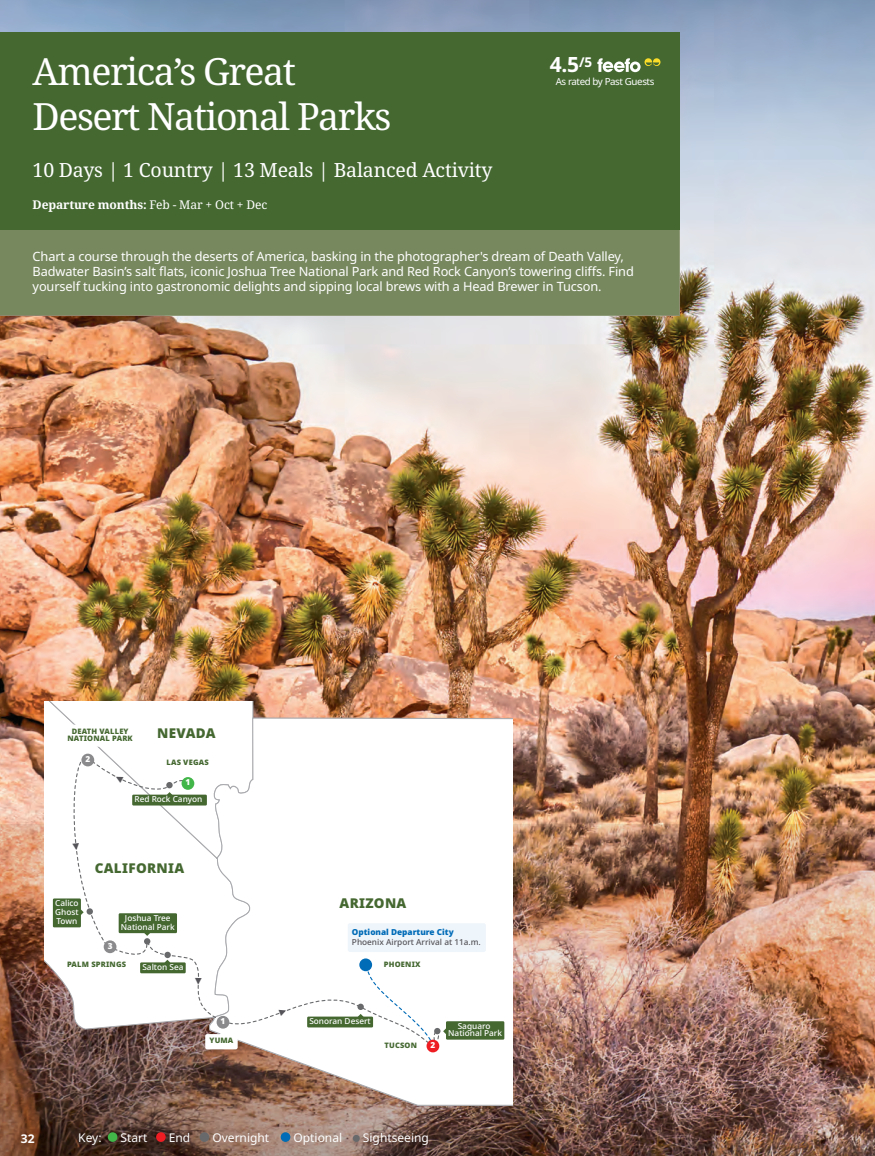
<style>
.page{position:relative;width:875px;height:1156px;background:#fff}
.page>*{position:absolute;margin:0;border:0;box-sizing:border-box;transform-origin:0 0}
.t1{font:37.5px/45px "Noto Serif";letter-spacing:-.04em;color:#fff}
.t2{font:700 21px "Noto Sans";color:#fff}
.t3{font:19.5px "Noto Serif";letter-spacing:-.01em;color:#fff}
.t4{font:900 13.5px "Noto Sans";letter-spacing:.025em;color:#456831}
.t5{font:12.75px/15px "Noto Sans";letter-spacing:-.01em;color:#fff}
.t6{font:12px "Noto Sans";color:#fff}
.t7{font:700 12px "Noto Serif";letter-spacing:-.01em;color:#fff}
.t8{font:700 12px "Noto Sans";color:#fff}
.t9{font:9.75px "Noto Sans";letter-spacing:-.04em;color:#fff}
.t10{font:500 8.25px/9px "Noto Sans";color:#fff;text-align:center}
.t11{font:500 8.25px "Noto Sans";color:#555459}
.t12{font:900 8.25px "Noto Sans";color:#006bb7}
.t13{font:900 8.25px "Noto Sans";color:#fff}
.t14{font:900 7.5px/6.8px "Noto Sans";letter-spacing:.025em;color:#456831;text-align:center}
.s1{font-weight:400}
</style>
<div class="page">
<img style="left:0;top:0;width:874px;height:823px">
<img style="left:0;top:823px;width:874px;height:332px">
<svg style="left:108px;top:1132px;width:10px;height:10px"></svg>
<svg style="left:156px;top:1132px;width:10px;height:10px"></svg>
<div style="left:0;top:33px;width:679px;height:197px;background:#456831"></div>
<div style="left:0;top:230px;width:679px;height:85px;background:#77885e"></div>
<div style="left:108px;top:1132px;width:9px;height:9px;background:#42b649;border-radius:50%"></div>
<div style="left:156px;top:1132px;width:10px;height:9px;background:#ee1d23;border-radius:50%"></div>
<div style="left:199px;top:1132px;width:10px;height:9px;background:#68696b;border-radius:50%"></div>
<svg style="left:280px;top:1132px;width:10px;height:9px"></svg>
<svg style="left:352px;top:1134px;width:7px;height:7px"></svg>
<svg style="left:597px;top:58px;width:63px;height:14px"></svg>
<svg style="left:44px;top:701px;width:468px;height:404px"></svg>
<h2 class="t2" style="left:549px;top:49px;width:44px">4.5<sup>/5</sup></h2>
<p class="t9" style="left:555px;top:75px;width:100px">As rated by Past Guests</p>
<h1 class="t1" style="left:33px;top:51px;width:360px">America’s Great<br>Desert National Parks</h1>
<h3 class="t3" style="left:33px;top:156px;width:461px">10 Days | 1 Country | 13 Meals | Balanced Activity</h3>
<p class="t7" style="left:33px;top:196px;width:236px">Departure months: <span class="s1">Feb - Mar + Oct + Dec</span></p>
<p class="t5" style="left:33px;top:249px;width:602px">Chart a course through the deserts of America, basking in the photographer's dream of Death Valley,<br>Badwater Basin’s salt flats, iconic Joshua Tree National Park and Red Rock Canyon’s towering cliffs. Find yourself tucking into gastronomic delights and sipping local brews with a Head Brewer in Tucson.</p>
<p class="t14" style="left:67px;top:728px;width:67px">DEATH VALLEY<br>NATIONAL PARK</p>
<p class="t13" style="left:85px;top:752px;width:6px">2</p>
<p class="t4" style="left:157px;top:722px;width:60px">NEVADA</p>
<p class="t14" style="left:166px;top:759px;width:44px">LAS VEGAS</p>
<p class="t13" style="left:185px;top:776px;width:6px">1</p>
<p class="t10" style="left:134px;top:794px;width:69px">Red Rock Canyon</p>
<p class="t4" style="left:95px;top:858px;width:91px">CALIFORNIA</p>
<p class="t10" style="left:55px;top:898px;width:25px;text-align:justify">Calico Ghost Town</p>
<p class="t10" style="left:121px;top:913px;width:55px">Joshua Tree<br>National Park</p>
<p class="t10" style="left:142px;top:962px;width:43px">Salton Sea</p>
<p class="t13" style="left:108px;top:939px;width:6px">3</p>
<p class="t14" style="left:67px;top:961px;width:61px">PALM SPRINGS</p>
<p class="t13" style="left:220px;top:1014px;width:6px">1</p>
<p class="t14" style="left:209px;top:1037px;width:25px">YUMA</p>
<p class="t4" style="left:339px;top:893px;width:68px">ARIZONA</p>
<p class="t12" style="left:352px;top:925px;width:103px">Optional Departure City</p>
<p class="t11" style="left:352px;top:936px;width:130px">Phoenix Airport Arrival at 11a.m.</p>
<p class="t14" style="left:384px;top:960px;width:38px">PHOENIX</p>
<p class="t10" style="left:309px;top:1016px;width:63px">Sonoran Desert</p>
<p class="t14" style="left:384px;top:1042px;width:34px">TUCSON</p>
<p class="t13" style="left:430px;top:1038px;width:6px">2</p>
<p class="t10" style="left:448px;top:1022px;width:55px;line-height:7.5px">Saguaro<br>National Park</p>
<p class="t8" style="left:21px;top:1129px;width:15px">32</p>
<p class="t6" style="left:78px;top:1129px;width:25px">Key:</p>
<p class="t6" style="left:120px;top:1129px;width:28px">Start</p>
<p class="t6" style="left:169px;top:1129px;width:23px">End</p>
<p class="t6" style="left:212px;top:1129px;width:58px">Overnight</p>
<p class="t6" style="left:293px;top:1129px;width:50px">Optional</p>
<p class="t6" style="left:363px;top:1129px;width:67px">Sightseeing</p>
</div>
